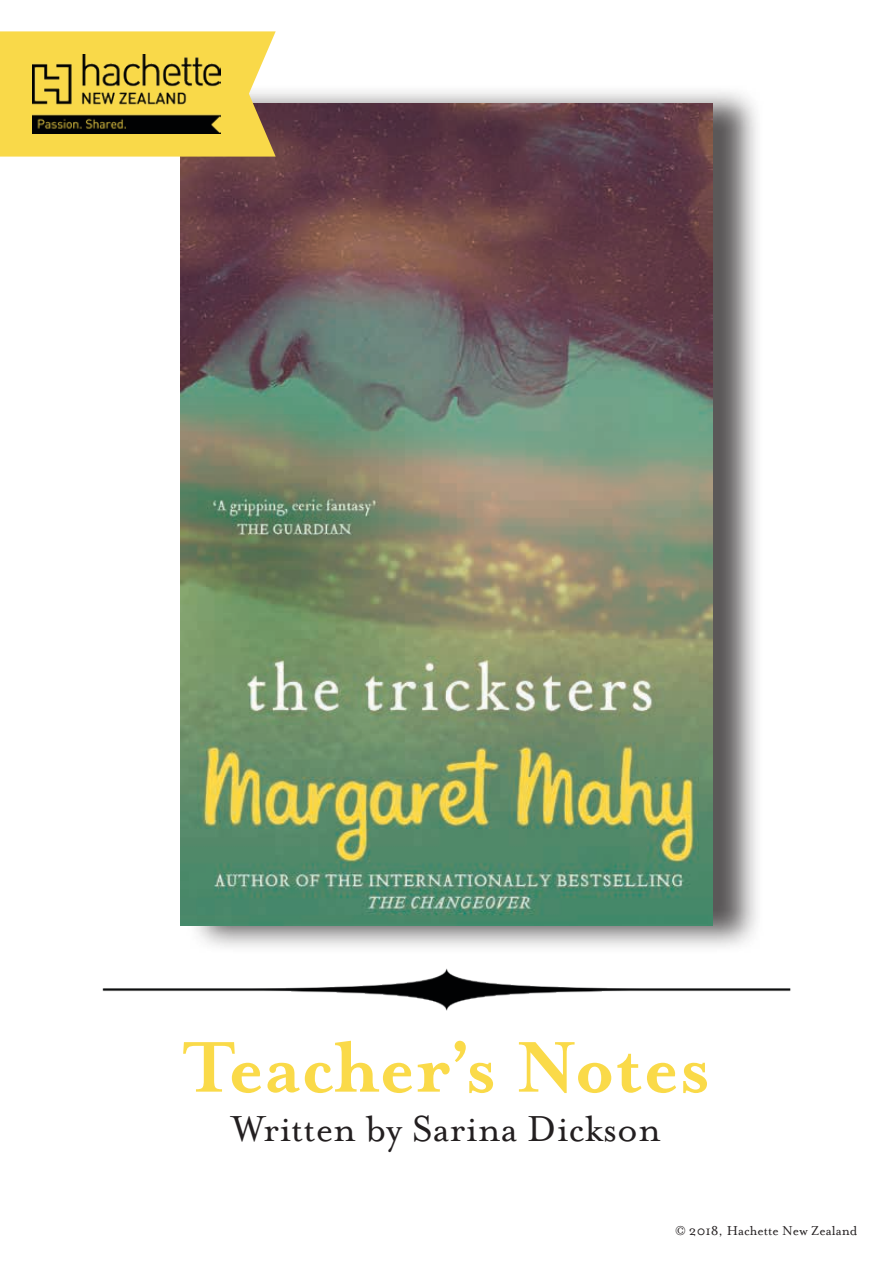
<style>
.page{position:relative;width:893px;height:1263px;background:#fff}
.page>*{position:absolute;margin:0;border:0;box-sizing:border-box;transform-origin:0 0}
.t1{font:700 82.5px "Mrs Eaves OT";color:#fada49}
.t2{font:41.55px "Mrs Eaves OT";color:#231f20}
.t3{font:14.85px "Mrs Eaves OT";color:#231f20}
</style>
<div class="page">
<div style="left:186px;top:85px;width:578px;height:868px;background:#231f20;opacity:.75"></div>
<img style="left:181px;top:103px;width:531px;height:823px">
<img style="left:102px;top:968px;width:689px;height:43px">
<svg style="left:0;top:31px;width:276px;height:126px;background:#f3d552"></svg>
<img style="left:32px;top:54px;width:188px;height:80px">
<h1 class="t1" style="left:183px;top:1022px;width:529px">Teacher’s Notes</h1>
<h2 class="t2" style="left:232px;top:1105px;width:431px">Written by Sarina Dickson</h2>
<p class="t3" style="left:675px;top:1222px;width:184px">© 2018, Hachette New Zealand</p>
</div>
